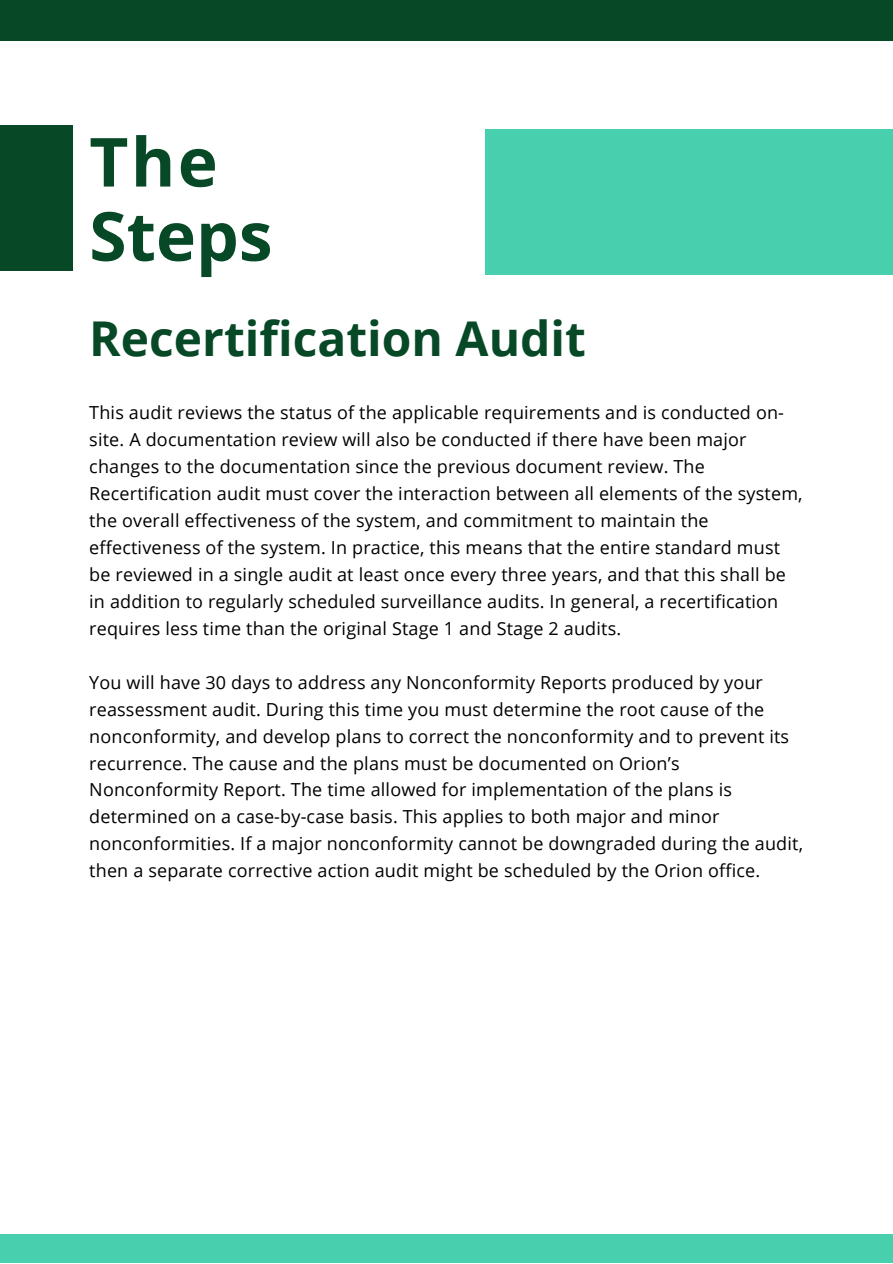
<style>
.page{position:relative;width:893px;height:1264px;background:#fff}
.page>*{position:absolute;margin:0;border:0;box-sizing:border-box;transform-origin:0 0}
.t1{font:700 67.65px/74.2px "Open Sans";color:#074927}
.t2{font:700 48px "Open Sans";color:#074927}
.t3{font:18px/27px "Open Sans";letter-spacing:.01em;color:#000}
</style>
<div class="page">
<div style="left:0;top:1234px;width:892px;height:28px;background:#48cfae"></div>
<div style="left:0;top:0;width:892px;height:40px;background:#074927"></div>
<div style="left:485px;top:130px;width:407px;height:145px;background:#48cfae"></div>
<div style="left:0;top:125px;width:72px;height:145px;background:#074927"></div>
<h1 class="t1" style="left:89px;top:123px;width:185px">The<br>Steps</h1>
<h2 class="t2" style="left:89px;top:304px;width:498px">Recertification Audit</h2>
<p class="t3" style="left:89px;top:398px;width:714px">This audit reviews the status of the applicable requirements and is conducted on&shy;site. A documentation review will also be conducted if there have been major changes to the documentation since the previous document review. The Recertification audit must cover the interaction between all elements of the system, the overall effectiveness of the system, and commitment to maintain the effectiveness of the system. In practice, this means that the entire standard must be reviewed in a single audit at least once every three years, and that this shall be in addition to regularly scheduled surveillance audits. In general, a recertification requires less time than the original Stage 1 and Stage 2 audits.</p>
<p class="t3" style="left:89px;top:668px;width:715px">You will have 30 days to address any Nonconformity Reports produced by your reassessment audit. During this time you must determine the root cause of the nonconformity, and develop plans to correct the nonconformity and to prevent its recurrence. The cause and the plans must be documented on Orion’s Nonconformity Report. The time allowed for implementation of the plans is determined on a case-by-case basis. This applies to both major and minor nonconformities. If a major nonconformity cannot be downgraded during the audit, then a separate corrective action audit might be scheduled by the Orion office.</p>
</div>
